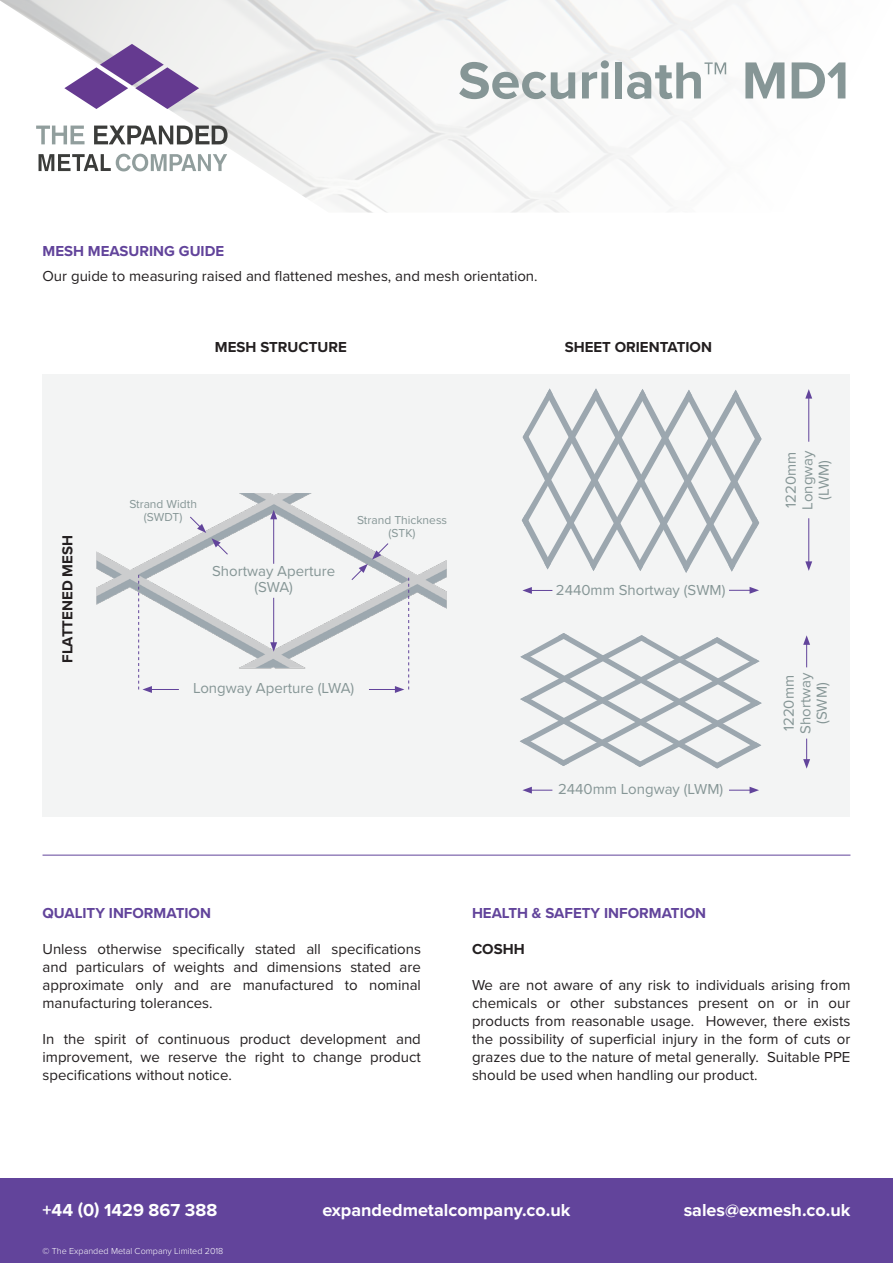
<style>
.page{position:relative;width:893px;height:1263px;background:#fff}
.page>*{position:absolute;margin:0;border:0;box-sizing:border-box;transform-origin:0 0}
.t1{font:700 54px "Proxima Nova";color:#869696}
.t2{font:700 18px "Proxima Nova";color:#fff}
.t3{font:15px/18px "Proxima Nova";color:#231f20;text-align:justify}
.t4{font:15px "Proxima Nova";color:#869696}
.t5{font:700 15px "Proxima Nova";color:#62449b}
.t6{font:700 15px "Proxima Nova";color:#231f20}
.t7{font:12px "Proxima Nova";color:#869696}
.t8{font:300 9px "Proxima Nova";color:#fff}
</style>
<div class="page">
<div style="left:0;top:1178px;width:893px;height:85px;background:#62449b"></div>
<img style="left:0;top:0;width:747px;height:213px">
<hr style="left:43px;top:855px;width:807px;height:1px;background:#62449b">
<div style="left:43px;top:374px;width:807px;height:442px;background:#f3f4f4"></div>
<img style="left:96px;top:494px;width:351px;height:177px">
<svg style="left:138px;top:575px;width:41px;height:118px"></svg>
<hr style="left:273px;top:517px;width:1px;height:47px;background:#62449b">
<svg style="left:270px;top:510px;width:7px;height:9px"></svg>
<hr style="left:273px;top:598px;width:1px;height:47px;background:#62449b">
<svg style="left:270px;top:642px;width:7px;height:10px"></svg>
<svg style="left:351px;top:542px;width:58px;height:151px"></svg>
<svg style="left:212px;top:538px;width:17px;height:17px"></svg>
<svg style="left:189px;top:516px;width:17px;height:17px"></svg>
<hr style="left:808px;top:396px;width:1px;height:46px;background:#62449b">
<svg style="left:805px;top:389px;width:7px;height:10px"></svg>
<hr style="left:808px;top:518px;width:1px;height:46px;background:#62449b">
<svg style="left:805px;top:561px;width:7px;height:10px"></svg>
<svg style="left:803px;top:635px;width:7px;height:32px"></svg>
<svg style="left:803px;top:739px;width:7px;height:30px"></svg>
<svg style="left:522px;top:587px;width:30px;height:7px"></svg>
<svg style="left:729px;top:587px;width:30px;height:7px"></svg>
<svg style="left:522px;top:787px;width:30px;height:7px"></svg>
<svg style="left:729px;top:787px;width:30px;height:7px"></svg>
<svg style="left:522px;top:388px;width:239px;height:185px"></svg>
<svg style="left:520px;top:633px;width:242px;height:135px"></svg>
<svg style="left:36px;top:126px;width:49px;height:18px"></svg>
<svg style="left:94px;top:126px;width:134px;height:18px"></svg>
<svg style="left:39px;top:154px;width:188px;height:17px"></svg>
<svg style="left:64px;top:44px;width:135px;height:65px"></svg>
<p class="t1" style="left:458px;top:40px;width:392px">Securilath™ MD1</p>
<p class="t5" style="left:43px;top:240px;width:183px">MESH MEASURING GUIDE</p>
<p class="t3" style="left:43px;top:267px;width:497px">Our guide to measuring raised and flattened meshes, and mesh orientation.</p>
<p class="t6" style="left:215px;top:336px;width:133px">MESH STRUCTURE</p>
<p class="t6" style="left:565px;top:336px;width:149px">SHEET ORIENTATION</p>
<p class="t6" style="left:56px;top:663px;width:129px;rotate:-90deg">FLATTENED MESH</p>
<p class="t7" style="left:129px;top:495px;width:69px">Strand Width</p>
<p class="t7" style="left:144px;top:508px;width:40px">(SWDT)</p>
<p class="t7" style="left:357px;top:511px;width:92px">Strand Thickness</p>
<p class="t7" style="left:389px;top:524px;width:28px">(STK)</p>
<p class="t4" style="left:212px;top:559px;width:125px">Shortway Aperture</p>
<p class="t4" style="left:254px;top:576px;width:40px">(SWA)</p>
<p class="t4" style="left:193px;top:677px;width:163px">Longway Aperture (LWA)</p>
<p class="t4" style="left:556px;top:579px;width:171px">2440mm Shortway (SWM)</p>
<p class="t4" style="left:558px;top:777px;width:167px">2440mm Longway (LWM)</p>
<p class="t4" style="left:780px;top:508px;width:58px;rotate:-90deg">1220mm</p>
<p class="t4" style="left:796px;top:510px;width:61px;rotate:-90deg">Longway</p>
<p class="t4" style="left:813px;top:500px;width:41px;rotate:-90deg">(LWM)</p>
<p class="t4" style="left:778px;top:731px;width:58px;rotate:-90deg">1220mm</p>
<p class="t4" style="left:794px;top:734px;width:63px;rotate:-90deg">Shortway</p>
<p class="t4" style="left:811px;top:724px;width:43px;rotate:-90deg">(SWM)</p>
<p class="t5" style="left:43px;top:902px;width:170px">QUALITY INFORMATION</p>
<p class="t3" style="left:43px;top:939px;width:380px">Unless otherwise specifically stated all specifications and particulars of weights and dimensions stated are approximate only and are manufactured to nominal manufacturing tolerances.</p>
<p class="t3" style="left:43px;top:1029px;width:380px">In the spirit of continuous product development and improvement, we reserve the right to change product specifications without notice.</p>
<p class="t5" style="left:472px;top:902px;width:236px">HEALTH &amp; SAFETY INFORMATION</p>
<p class="t6" style="left:472px;top:938px;width:54px">COSHH</p>
<p class="t3" style="left:472px;top:975px;width:380px">We are not aware of any risk to individuals arising from chemicals or other substances present on or in our products from reasonable usage. However, there exists the possibility of superficial injury in the form of cuts or grazes due to the nature of metal generally. Suitable PPE should be used when handling our product.</p>
<p class="t2" style="left:43px;top:1197px;width:176px">+44 (0) 1429 867 388</p>
<p class="t8" style="left:43px;top:1244px;width:182px">© The Expanded Metal Company Limited 2018</p>
<p class="t2" style="left:322px;top:1197px;width:249px">expandedmetalcompany.co.uk</p>
<p class="t2" style="left:684px;top:1197px;width:168px">sales@exmesh.co.uk</p>
</div>
